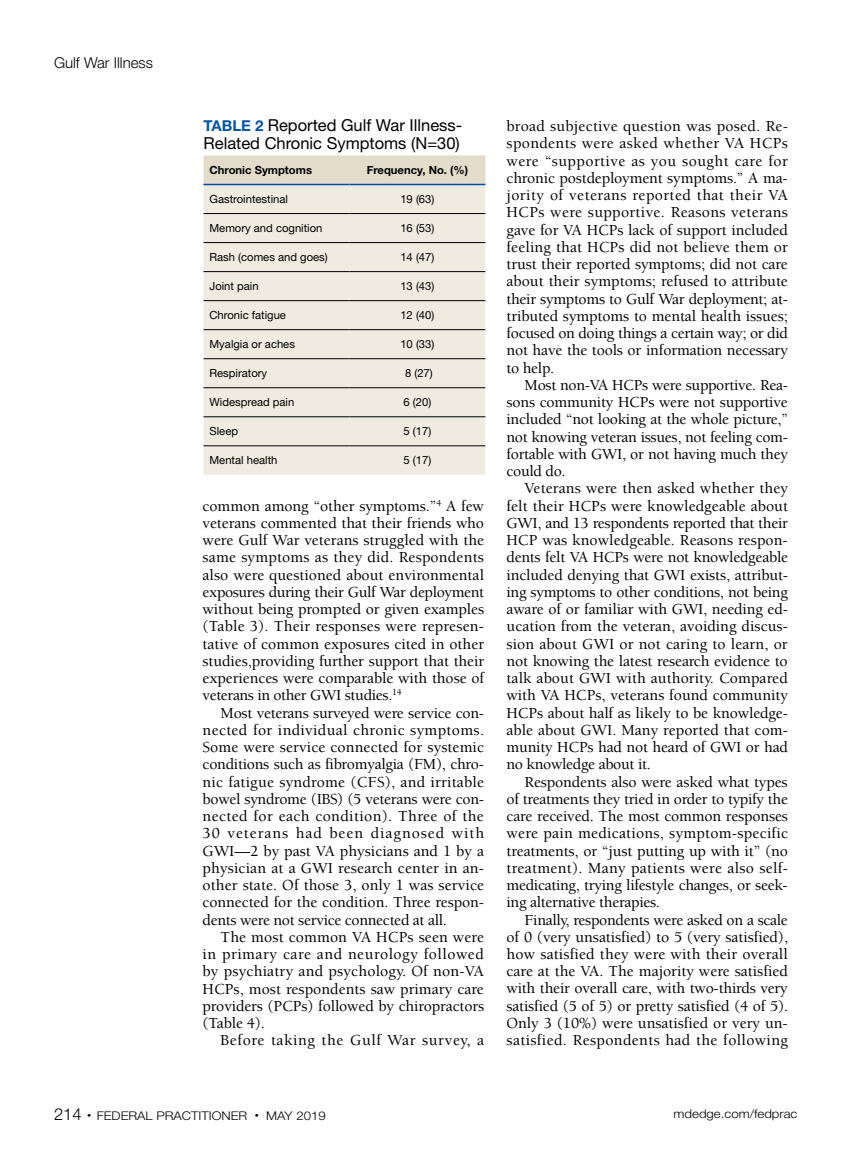
<style>
.page{position:relative;width:851px;height:1161px;background:#fff}
.page>*{position:absolute;margin:0;border:0;box-sizing:border-box;transform-origin:0 0}
.t1{font:16.5px/18px "Helvetica Neue LT Std";color:#000}
.t2{font:500 15.75px/17.2px "Berkeley Std";letter-spacing:-.015em;color:#000;text-align:justify}
.t3{font:500 15.75px "Berkeley Std";letter-spacing:.04em;color:#000}
.t4{font:300 15px "Helvetica Neue LT Std";color:#000}
.t5{font:300 12px "Helvetica Neue LT Std";color:#000;scale:1.1 1}
.t6{font:11.25px "Helvetica Neue LT Std";color:#000}
.t7{font:700 11.25px "Helvetica Neue LT Std";color:#000}
.s1{font-weight:700;font-size:15px;color:#0054a6}
.s2{font-size:16.5px}
</style>
<div class="page">
<svg style="left:203px;top:155px;width:282px;height:29px;background:#e2dbca"></svg>
<div style="left:203px;top:185px;width:282px;height:290px;background:#efebe1"></div>
<hr style="left:203px;top:184px;width:146px;height:1px;background:#034ea2">
<hr style="left:349px;top:184px;width:136px;height:1px;background:#034ea2">
<hr style="left:203px;top:213px;width:146px;height:1px;background:#000">
<hr style="left:349px;top:213px;width:136px;height:1px;background:#000">
<hr style="left:203px;top:242px;width:146px;height:1px;background:#000">
<hr style="left:349px;top:242px;width:136px;height:1px;background:#000">
<hr style="left:203px;top:271px;width:146px;height:1px;background:#000">
<hr style="left:349px;top:271px;width:136px;height:1px;background:#000">
<hr style="left:203px;top:300px;width:146px;height:1px;background:#000">
<hr style="left:349px;top:300px;width:136px;height:1px;background:#000">
<hr style="left:203px;top:329px;width:146px;height:1px;background:#000">
<hr style="left:349px;top:329px;width:136px;height:1px;background:#000">
<hr style="left:203px;top:358px;width:146px;height:1px;background:#000">
<hr style="left:349px;top:358px;width:136px;height:1px;background:#000">
<hr style="left:203px;top:387px;width:146px;height:1px;background:#000">
<hr style="left:349px;top:387px;width:136px;height:1px;background:#000">
<hr style="left:203px;top:417px;width:146px;height:1px;background:#000">
<hr style="left:349px;top:417px;width:136px;height:1px;background:#000">
<hr style="left:203px;top:446px;width:146px;height:1px;background:#000">
<hr style="left:349px;top:446px;width:136px;height:1px;background:#000">
<p class="t4" style="left:54px;top:54px;width:100px">Gulf War Illness</p>
<p class="t1" style="left:203px;top:116px;width:260px"><span class="s1">TABLE 2</span> Reported Gulf War Illness-<br>Related Chronic Symptoms (N=30)</p>
<p class="t7" style="left:209px;top:163px;width:104px">Chronic Symptoms</p>
<p class="t7" style="left:367px;top:163px;width:103px">Frequency, No. (%)</p>
<p class="t6" style="left:209px;top:192px;width:80px">Gastrointestinal</p>
<p class="t6" style="left:400px;top:192px;width:35px">19 (63)</p>
<p class="t6" style="left:209px;top:221px;width:114px">Memory and cognition</p>
<p class="t6" style="left:400px;top:221px;width:35px">16 (53)</p>
<p class="t6" style="left:209px;top:250px;width:120px">Rash (comes and goes)</p>
<p class="t6" style="left:400px;top:250px;width:35px">14 (47)</p>
<p class="t6" style="left:209px;top:279px;width:51px">Joint pain</p>
<p class="t6" style="left:400px;top:279px;width:35px">13 (43)</p>
<p class="t6" style="left:209px;top:308px;width:78px">Chronic fatigue</p>
<p class="t6" style="left:400px;top:308px;width:35px">12 (40)</p>
<p class="t6" style="left:209px;top:338px;width:87px">Myalgia or aches</p>
<p class="t6" style="left:400px;top:338px;width:35px">10 (33)</p>
<p class="t6" style="left:209px;top:367px;width:59px">Respiratory</p>
<p class="t6" style="left:405px;top:367px;width:29px">8 (27)</p>
<p class="t6" style="left:209px;top:396px;width:86px">Widespread pain</p>
<p class="t6" style="left:403px;top:396px;width:29px">6 (20)</p>
<p class="t6" style="left:209px;top:425px;width:30px">Sleep</p>
<p class="t6" style="left:403px;top:425px;width:29px">5 (17)</p>
<p class="t6" style="left:209px;top:454px;width:69px">Mental health</p>
<p class="t6" style="left:403px;top:454px;width:29px">5 (17)</p>
<p class="t2" style="left:202px;top:497px;width:283px">common among “other symptoms.”<sup>4</sup> A few veterans commented that their friends who were Gulf War veterans struggled with the same symptoms as they did. Respondents also were questioned about environmental exposures during their Gulf War deployment without being prompted or given examples (Table 3). Their responses were represen&shy;tative of common exposures cited in other studies,providing further support that their experiences were comparable with those of veterans in other GWI studies.<sup>14</sup></p>
<p class="t2" style="left:202px;top:704px;width:283px;text-indent:18px">Most veterans surveyed were service con&shy;nected for individual chronic symptoms.<br>Some were service connected for systemic conditions such as fibromyalgia (FM), chro&shy;nic fatigue syndrome (CFS), and irritable bowel syndrome (IBS) (5 veterans were con&shy;nected for each condition). Three of the 30 veterans had been diagnosed with GWI—2 by past VA physicians and 1 by a physician at a GWI research center in an&shy;other state. Of those 3, only 1 was service connected for the condition. Three respon&shy;dents were not service connected at all.</p>
<p class="t2" style="left:202px;top:929px;width:283px;text-indent:18px">The most common VA HCPs seen were in primary care and neurology followed by psychiatry and psychology. Of non-VA HCPs, most respondents saw primary care providers (PCPs) followed by chiropractors (Table 4).</p>
<p class="t3" style="left:220px;top:1032px;width:265px">Before taking the Gulf War survey, a</p>
<p class="t2" style="left:506px;top:118px;width:283px">broad subjective question was posed. Re&shy;spondents were asked whether VA HCPs were “supportive as you sought care for chronic postdeployment symptoms.” A ma&shy;jority of veterans reported that their VA HCPs were supportive. Reasons veterans gave for VA HCPs lack of support included feeling that HCPs did not believe them or trust their reported symptoms; did not care about their symptoms; refused to attribute their symptoms to Gulf War deployment; at&shy;tributed symptoms to mental health issues; focused on doing things a certain way; or did not have the tools or information necessary to help.</p>
<p class="t2" style="left:506px;top:377px;width:283px;text-indent:18px">Most non-VA HCPs were supportive. Rea&shy;sons community HCPs were not supportive included “not looking at the whole picture,” not knowing veteran issues, not feeling com&shy;fortable with GWI, or not having much they could do.</p>
<p class="t2" style="left:506px;top:480px;width:283px;text-indent:18px">Veterans were then asked whether they felt their HCPs were knowledgeable about GWI, and 13 respondents reported that their HCP was knowledgeable. Reasons respon&shy;dents felt VA HCPs were not knowledgeable included denying that GWI exists, attribut&shy;ing symptoms to other conditions, not being aware of or familiar with GWI, needing ed&shy;ucation from the veteran, avoiding discus&shy;sion about GWI or not caring to learn, or not knowing the latest research evidence to talk about GWI with authority. Compared with VA HCPs, veterans found community HCPs about half as likely to be knowledge&shy;able about GWI. Many reported that com&shy;munity HCPs had not heard of GWI or had no knowledge about it.</p>
<p class="t2" style="left:506px;top:773px;width:283px;text-indent:18px">Respondents also were asked what types of treatments they tried in order to typify the care received. The most common responses were pain medications, symptom-specific treatments, or “just putting up with it” (no treatment). Many patients were also self&shy;medicating, trying lifestyle changes, or seek&shy;ing alternative therapies.</p>
<p class="t2" style="left:506px;top:911px;width:283px;text-indent:18px">Finally, respondents were asked on a scale of 0 (very unsatisfied) to 5 (very satisfied), how satisfied they were with their overall care at the VA. The majority were satisfied with their overall care, with two-thirds very satisfied (5 of 5) or pretty satisfied (4 of 5).<br>Only 3 (10%) were unsatisfied or very un&shy;satisfied. Respondents had the following</p>
<p class="t5" style="left:54px;top:1108px;width:248px"><span class="s2">214</span> <sup>•</sup> FEDERAL PRACTITIONER <sup>•</sup> MAY 2019</p>
<p class="t5" style="left:673px;top:1107px;width:114px">mdedge.com/fedprac</p>
</div>
